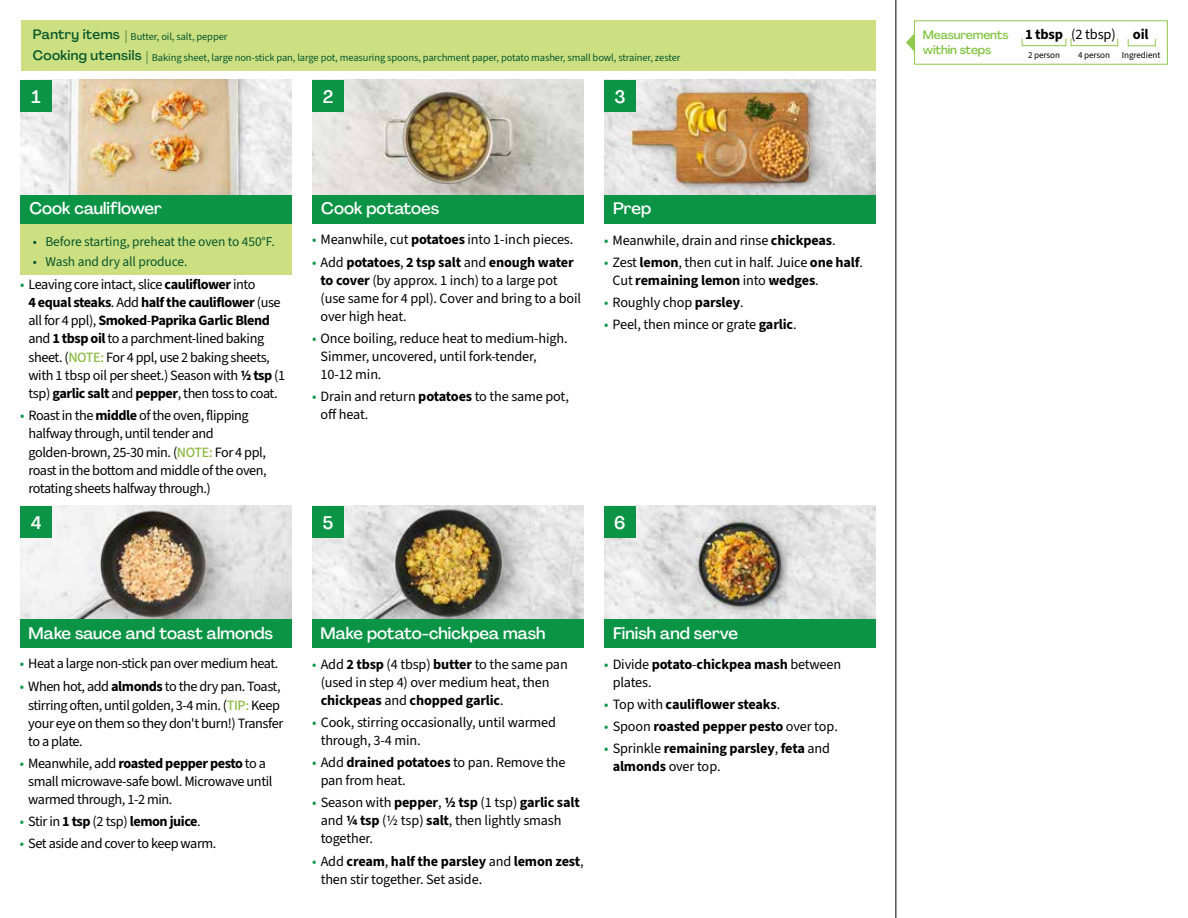
<style>
.page{position:relative;width:1188px;height:918px;background:#fff}
.page>*{position:absolute;margin:0;border:0;box-sizing:border-box;transform-origin:0 0}
.t1{font:500 18px "Agrandir";color:#fff}
.t2{font:500 16.5px "Agrandir";color:#fff}
.t3{font:700 14.4px "Source Sans 3";letter-spacing:-.01em;color:#000}
.t4{font:14.25px/18px "Source Sans 3";letter-spacing:-.01em;color:#000}
.t5{font:14.25px/18.3px "Source Sans 3";letter-spacing:-.03em;color:#000}
.t6{font:700 14.25px/18px "Source Sans 3";letter-spacing:-.015em;color:#000}
.t7{font:13.5px "Source Sans 3";letter-spacing:-.01em;color:#05562c}
.t8{font:500 13.5px "Agrandir";letter-spacing:.025em;color:#05562c}
.t9{font:500 12px/15.8px "Agrandir";letter-spacing:-.01em;color:#82c341}
.t10{font:10.5px "Source Sans 3";letter-spacing:-.01em;color:#05562c}
.t11{font:9.15px "Source Sans 3";letter-spacing:-.01em;color:#000}
.s1{font-family:"Agrandir";font-weight:500;font-size:13.5px}
.s2{color:#0b9446}
.s3{font-weight:700}
.s4{font-weight:500;color:#8cba42}
.s5{font-weight:400;color:#0b9446}
.s6{font-weight:400}
</style>
<div class="page">
<img style="left:20px;top:506px;width:272px;height:113px">
<img style="left:312px;top:506px;width:272px;height:113px">
<img style="left:604px;top:505px;width:272px;height:114px">
<img style="left:20px;top:80px;width:272px;height:115px">
<img style="left:312px;top:80px;width:272px;height:115px">
<img style="left:604px;top:80px;width:272px;height:115px">
<div style="left:312px;top:195px;width:272px;height:29px;background:#0b9446"></div>
<div style="left:20px;top:195px;width:272px;height:29px;background:#0b9446"></div>
<div style="left:20px;top:619px;width:272px;height:29px;background:#0b9446"></div>
<div style="left:312px;top:619px;width:272px;height:29px;background:#0b9446"></div>
<div style="left:604px;top:619px;width:272px;height:29px;background:#0b9446"></div>
<div style="left:604px;top:195px;width:272px;height:29px;background:#0b9446"></div>
<div style="left:21px;top:20px;width:855px;height:51px;background:#cde081"></div>
<div style="left:20px;top:224px;width:272px;height:50px;background:#cde081"></div>
<hr style="left:896px;top:0;width:1px;height:918px;background:#000">
<div style="left:20px;top:506px;width:32px;height:32px;background:#0b9446"></div>
<div style="left:20px;top:80px;width:32px;height:32px;background:#0b9446"></div>
<div style="left:312px;top:506px;width:32px;height:32px;background:#0b9446"></div>
<div style="left:312px;top:80px;width:32px;height:32px;background:#0b9446"></div>
<div style="left:604px;top:506px;width:32px;height:32px;background:#0b9446"></div>
<div style="left:604px;top:80px;width:32px;height:32px;background:#0b9446"></div>
<div style="left:914px;top:20px;width:254px;height:45px;border:1px solid #91c84e"></div>
<div style="left:1022px;top:38px;width:44px;height:8px;border:1px solid #91c84e"></div>
<div style="left:1071px;top:38px;width:47px;height:8px;border:1px solid #91c84e"></div>
<div style="left:1128px;top:38px;width:28px;height:8px;border:1px solid #91c84e"></div>
<svg style="left:906px;top:33px;width:9px;height:19px"></svg>
<p class="t10" style="left:33px;top:30px;width:196px"><span class="s1">Pantry items |</span> Butter, oil, salt, pepper</p>
<p class="t8" style="left:33px;top:47px;width:110px">Cooking utensils</p>
<p class="t10" style="left:146px;top:51px;width:536px"><span class="s1">|</span> Baking sheet, large non-stick pan, large pot, measuring spoons, parchment paper, potato masher, small bowl, strainer, zester</p>
<p class="t1" style="left:32px;top:86px;width:11px">1</p>
<p class="t1" style="left:323px;top:86px;width:12px">2</p>
<p class="t1" style="left:614px;top:85px;width:13px">3</p>
<p class="t2" style="left:29px;top:198px;width:134px">Cook cauliflower</p>
<p class="t2" style="left:321px;top:198px;width:120px">Cook potatoes</p>
<p class="t2" style="left:613px;top:198px;width:40px">Prep</p>
<p class="t7" style="left:33px;top:233px;width:244px">• Before starting, preheat the oven to 450°F.</p>
<p class="t7" style="left:33px;top:253px;width:156px">• Wash and dry all produce.</p>
<p class="t5" style="left:29px;top:275px;width:258px;text-indent:-9px"><span class="s2">•</span> Leaving core intact, slice <span class="s3">cauliflower</span> into<br><span class="s3">4 equal steaks</span>. Add <span class="s3">half the cauliflower</span> (use all for 4 ppl), <span class="s3">Smoked</span>-<span class="s3">Paprika Garlic Blend </span>and <span class="s3">1 tbsp oil</span> to a parchment-lined baking sheet. (<span class="s4">NOTE:</span> For 4 ppl, use 2 baking sheets, with 1 tbsp oil per sheet.) Season with <span class="s3">1/2 tsp</span> (1 tsp) <span class="s3">garlic salt</span> and <span class="s3">pepper</span>, then toss to coat.</p>
<p class="t5" style="left:29px;top:406px;width:240px;text-indent:-9px"><span class="s2">•</span> Roast in the <span class="s3">middle</span> of the oven, flipping halfway through, until tender and golden-brown, 25-30 min. (<span class="s4">NOTE:</span> For 4 ppl, roast in the bottom and middle of the oven, rotating sheets halfway through.)</p>
<p class="t4" style="left:312px;top:231px;width:263px"><span class="s2">•</span> Meanwhile, cut <span class="s3">potatoes</span> into 1-inch pieces.</p>
<p class="t4" style="left:321px;top:253px;width:262px;text-indent:-9px"><span class="s2">•</span> Add <span class="s3">potatoes</span>, <span class="s3">2 tsp salt</span> and <span class="s3">enough water to cover</span> (by approx. 1 inch) to a large pot (use same for 4 ppl). Cover and bring to a boil over high heat.</p>
<p class="t4" style="left:321px;top:329px;width:249px;text-indent:-9px"><span class="s2">•</span> Once boiling, reduce heat to medium-high.<br>Simmer, uncovered, until fork-tender,<br>10-12 min.</p>
<p class="t4" style="left:321px;top:387px;width:250px;text-indent:-9px"><span class="s2">•</span> Drain and return <span class="s3">potatoes</span> to the same pot, off heat.</p>
<p class="t4" style="left:604px;top:231px;width:233px"><span class="s2">•</span> Meanwhile, drain and rinse <span class="s3">chickpeas</span>.</p>
<p class="t4" style="left:613px;top:253px;width:252px;text-indent:-9px"><span class="s2">•</span> Zest <span class="s3">lemon</span>, then cut in half. Juice <span class="s3">one half</span>.<br>Cut <span class="s3">remaining lemon</span> into <span class="s3">wedges</span>.</p>
<p class="t4" style="left:604px;top:293px;width:141px"><span class="s2">•</span> Roughly chop <span class="s3">parsley</span>.</p>
<p class="t4" style="left:604px;top:316px;width:194px"><span class="s2">•</span> Peel, then mince or grate <span class="s3">garlic</span>.</p>
<p class="t1" style="left:31px;top:511px;width:12px">4</p>
<p class="t1" style="left:323px;top:511px;width:12px">5</p>
<p class="t1" style="left:614px;top:511px;width:13px">6</p>
<p class="t2" style="left:29px;top:623px;width:246px">Make sauce and toast almonds</p>
<p class="t2" style="left:321px;top:623px;width:226px">Make potato-chickpea mash</p>
<p class="t2" style="left:613px;top:623px;width:127px">Finish and serve</p>
<p class="t5" style="left:20px;top:654px;width:260px"><span class="s2">•</span> Heat a large non-stick pan over medium heat.</p>
<p class="t5" style="left:28px;top:677px;width:257px;text-indent:-9px"><span class="s2">•</span> When hot, add <span class="s3">almonds</span> to the dry pan. Toast, stirring often, until golden, 3-4 min. (<span class="s4">TIP:</span> Keep your eye on them so they don't burn!) Transfer to a plate.</p>
<p class="t5" style="left:28px;top:754px;width:246px;text-indent:-9px"><span class="s2">•</span> Meanwhile, add <span class="s3">roasted pepper pesto</span> to a small microwave-safe bowl. Microwave until warmed through, 1-2 min.</p>
<p class="t6" style="left:20px;top:812px;width:182px"><span class="s5">•</span> <span class="s6">Stir in</span> 1 tsp <span class="s6">(2 tsp)</span> lemon juice<span class="s6">.</span></p>
<p class="t5" style="left:20px;top:834px;width:198px"><span class="s2">•</span> Set aside and cover to keep warm.</p>
<p class="t4" style="left:321px;top:655px;width:249px;text-indent:-9px"><span class="s2">•</span> Add <span class="s3">2 tbsp</span> (4 tbsp) <span class="s3">butter</span> to the same pan (used in step 4) over medium heat, then <span class="s3">chickpeas</span> and <span class="s3">chopped garlic</span>.</p>
<p class="t4" style="left:321px;top:713px;width:237px;text-indent:-9px"><span class="s2">•</span> Cook, stirring occasionally, until warmed through, 3-4 min.</p>
<p class="t4" style="left:321px;top:753px;width:246px;text-indent:-9px"><span class="s2">•</span> Add <span class="s3">drained potatoes</span> to pan. Remove the pan from heat.</p>
<p class="t4" style="left:321px;top:794px;width:261px;text-indent:-9px"><span class="s2">•</span> Season with <span class="s3">pepper</span>, <span class="s3">1/2 tsp</span> (1 tsp) <span class="s3">garlic salt </span>and <span class="s3">1/4 tsp</span> (1/2 tsp) <span class="s3">salt</span>, then lightly smash together.</p>
<p class="t4" style="left:321px;top:852px;width:264px;text-indent:-9px"><span class="s2">•</span> Add <span class="s3">cream</span>, <span class="s3">half the parsley</span> and <span class="s3">lemon zest</span>, then stir together. Set aside.</p>
<p class="t5" style="left:613px;top:655px;width:230px;text-indent:-9px"><span class="s2">•</span> Divide <span class="s3">potato</span>-<span class="s3">chickpea mash</span> between plates.</p>
<p class="t6" style="left:604px;top:695px;width:178px"><span class="s5">•</span> <span class="s6">Top with</span> cauliflower steaks<span class="s6">.</span></p>
<p class="t6" style="left:604px;top:717px;width:235px"><span class="s5">•</span> <span class="s6">Spoon</span> roasted pepper pesto <span class="s6">over top.</span></p>
<p class="t6" style="left:613px;top:740px;width:219px;text-indent:-9px"><span class="s5">•</span> <span class="s6">Sprinkle</span> remaining parsley<span class="s6">,</span> feta <span class="s6">and </span>almonds <span class="s6">over top.</span></p>
<p class="t9" style="left:923px;top:26px;width:87px">Measurements within steps</p>
<p class="t3" style="left:1025px;top:25px;width:125px">1 tbsp <span class="s6">(2 tbsp)</span> oil</p>
<p class="t11" style="left:1028px;top:49px;width:34px">2 person</p>
<p class="t11" style="left:1078px;top:49px;width:34px">4 person</p>
<p class="t11" style="left:1122px;top:49px;width:40px">Ingredient</p>
</div>
